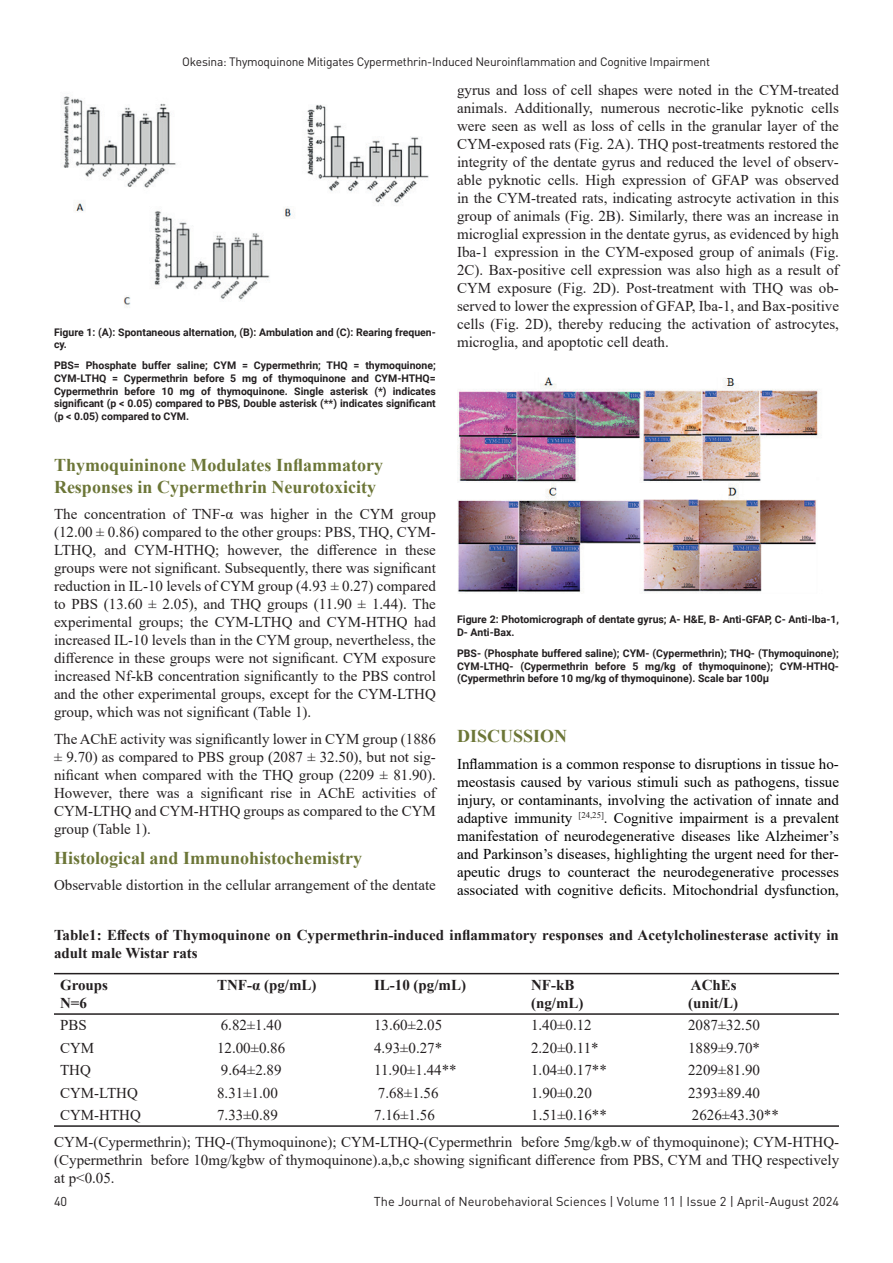
<style>
.page{position:relative;width:893px;height:1263px;background:#fff}
.page>*{position:absolute;margin:0;border:0;box-sizing:border-box;transform-origin:0 0}
.t1{font:700 18px/21.6px "Times New Roman";color:#6c7637}
.t2{font:15px/18px "Times New Roman";color:#231f20;text-align:justify}
.t3{font:15px/18px "Times New Roman";color:#000001;text-align:justify}
.t4{font:700 15px/18px "Times New Roman";color:#231f20}
.t5{font:12.75px "DIN";color:#231f20}
.t6{font:12px "DIN";letter-spacing:-.02em;color:#231f20}
.t7{font:700 10.5px/12.6px "Roboto";color:#231f20}
</style>
<div class="page">
<img style="left:63px;top:96px;width:366px;height:211px">
<img style="left:457px;top:377px;width:361px;height:216px">
<hr style="left:54px;top:1125px;width:157px;height:2px;background:#231f20">
<hr style="left:211px;top:1125px;width:157px;height:2px;background:#231f20">
<hr style="left:368px;top:1125px;width:157px;height:2px;background:#231f20">
<hr style="left:525px;top:1125px;width:157px;height:2px;background:#231f20">
<hr style="left:682px;top:1125px;width:157px;height:2px;background:#231f20">
<hr style="left:54px;top:973px;width:157px;height:1px;background:#231f20">
<hr style="left:211px;top:973px;width:157px;height:1px;background:#231f20">
<hr style="left:368px;top:973px;width:157px;height:1px;background:#231f20">
<hr style="left:525px;top:973px;width:157px;height:1px;background:#231f20">
<hr style="left:682px;top:973px;width:157px;height:1px;background:#231f20">
<hr style="left:54px;top:1013px;width:157px;height:2px;background:#231f20">
<hr style="left:211px;top:1013px;width:157px;height:2px;background:#231f20">
<hr style="left:368px;top:1013px;width:157px;height:2px;background:#231f20">
<hr style="left:525px;top:1013px;width:157px;height:2px;background:#231f20">
<hr style="left:682px;top:1013px;width:157px;height:2px;background:#231f20">
<p class="t6" style="left:182px;top:54px;width:529px">Okesina: Thymoquinone Mitigates Cypermethrin-Induced Neuroinflammation and Cognitive Impairment</p>
<p class="t2" style="left:457px;top:81px;width:383px">gyrus and loss of cell shapes were noted in the CYM-treated animals. Additionally, numerous necrotic-like pyknotic cells were seen as well as loss of cells in the granular layer of the CYM-exposed rats (Fig. 2A). THQ post-treatments restored the integrity of the dentate gyrus and reduced the level of observ&shy;able pyknotic cells. High expression of GFAP was observed in the CYM-treated rats, indicating astrocyte activation in this group of animals (Fig. 2B). Similarly, there was an increase in microglial expression in the dentate gyrus, as evidenced by high Iba-1 expression in the CYM-exposed group of animals (Fig.<br>2C). Bax-positive cell expression was also high as a result of CYM exposure (Fig. 2D). Post-treatment with THQ was ob&shy;served to lower the expression of GFAP, Iba-1, and Bax-positive cells (Fig. 2D), thereby reducing the activation of astrocytes, microglia, and apoptotic cell death.</p>
<p class="t7" style="left:54px;top:325px;width:383px">Figure 1: (A): Spontaneous alternation, (B): Ambulation and (C): Rearing frequen&shy;cy.</p>
<p class="t7" style="left:54px;top:359px;width:383px;text-align:justify">PBS= Phosphate buffer saline; CYM = Cypermethrin; THQ = thymoquinone; CYM-LTHQ = Cypermethrin before 5 mg of thymoquinone and CYM-HTHQ= Cypermethrin before 10 mg of thymoquinone. Single asterisk (*) indicates significant (p &lt; 0.05) compared to PBS, Double asterisk (**) indicates significant (p &lt; 0.05) compared to CYM.</p>
<p class="t1" style="left:54px;top:454px;width:331px">Thymoquininone Modulates Inflammatory<br>Responses in Cypermethrin Neurotoxicity</p>
<p class="t2" style="left:54px;top:505px;width:383px">The concentration of TNF-α was higher in the CYM group (12.00 ± 0.86) compared to the other groups: PBS, THQ, CYM-LTHQ, and CYM-HTHQ; however, the difference in these groups were not significant. Subsequently, there was significant reduction in IL-10 levels of CYM group (4.93 ± 0.27) compared to PBS (13.60 ± 2.05), and THQ groups (11.90 ± 1.44). The experimental groups; the CYM-LTHQ and CYM-HTHQ had increased IL-10 levels than in the CYM group, nevertheless, the difference in these groups were not significant. CYM exposure increased Nf-kB concentration significantly to the PBS control and the other experimental groups, except for the CYM-LTHQ group, which was not significant (Table 1).</p>
<p class="t2" style="left:54px;top:729px;width:383px">The AChE activity was significantly lower in CYM group (1886 ± 9.70) as compared to PBS group (2087 ± 32.50), but not sig&shy;nificant when compared with the THQ group (2209 ± 81.90).<br>However, there was a significant rise in AChE activities of CYM-LTHQ and CYM-HTHQ groups as compared to the CYM group (Table 1).</p>
<p class="t1" style="left:54px;top:846px;width:310px">Histological and Immunohistochemistry</p>
<p class="t2" style="left:54px;top:876px;width:383px">Observable distortion in the cellular arrangement of the dentate</p>
<p class="t7" style="left:457px;top:613px;width:383px">Figure 2: Photomicrograph of dentate gyrus; A- H&amp;E, B- Anti-GFAP, C- Anti-Iba-1,<br>D- Anti-Bax.</p>
<p class="t7" style="left:457px;top:646px;width:383px;text-align:justify">PBS- (Phosphate buffered saline); CYM- (Cypermethrin); THQ- (Thymoquinone); CYM-LTHQ- (Cypermethrin before 5 mg/kg of thymoquinone); CYM-HTHQ-(Cypermethrin before 10 mg/kg of thymoquinone). Scale bar 100µ</p>
<p class="t1" style="left:457px;top:725px;width:112px">DISCUSSION</p>
<p class="t3" style="left:457px;top:754px;width:383px">Inflammation is a common response to disruptions in tissue ho&shy;meostasis caused by various stimuli such as pathogens, tissue injury, or contaminants, involving the activation of innate and adaptive immunity <sup>[24,25]</sup>. Cognitive impairment is a prevalent manifestation of neurodegenerative diseases like Alzheimer’s and Parkinson’s diseases, highlighting the urgent need for ther&shy;apeutic drugs to counteract the neurodegenerative processes associated with cognitive deficits. Mitochondrial dysfunction,</p>
<p class="t4" style="left:54px;top:926px;width:786px">Table1: Effects of Thymoquinone on Cypermethrin-induced inflammatory responses and Acetylcholinesterase activity in adult male Wistar rats</p>
<p class="t4" style="left:60px;top:975px;width:50px">Groups<br>N=6</p>
<p class="t4" style="left:217px;top:975px;width:101px">TNF-α (pg/mL)</p>
<p class="t4" style="left:374px;top:975px;width:94px">IL-10 (pg/mL)</p>
<p class="t4" style="left:531px;top:975px;width:54px">NF-kB (ng/mL)</p>
<p class="t4" style="left:688px;top:975px;width:52px">AChEs (unit/L)</p>
<p class="t2" style="left:60px;top:1016px;width:28px">PBS</p>
<p class="t2" style="left:221px;top:1016px;width:62px">6.82±1.40</p>
<p class="t2" style="left:374px;top:1016px;width:70px">13.60±2.05</p>
<p class="t2" style="left:531px;top:1016px;width:62px">1.40±0.12</p>
<p class="t2" style="left:688px;top:1016px;width:73px">2087±32.50</p>
<p class="t2" style="left:60px;top:1038px;width:36px">CYM</p>
<p class="t2" style="left:217px;top:1038px;width:70px">12.00±0.86</p>
<p class="t2" style="left:374px;top:1038px;width:70px">4.93±0.27*</p>
<p class="t2" style="left:531px;top:1038px;width:69px">2.20±0.11*</p>
<p class="t2" style="left:688px;top:1038px;width:73px">1889±9.70*</p>
<p class="t2" style="left:60px;top:1061px;width:32px">THQ</p>
<p class="t2" style="left:221px;top:1061px;width:62px">9.64±2.89</p>
<p class="t2" style="left:374px;top:1061px;width:84px">11.90±1.44**</p>
<p class="t2" style="left:531px;top:1061px;width:77px">1.04±0.17**</p>
<p class="t2" style="left:688px;top:1061px;width:73px">2209±81.90</p>
<p class="t2" style="left:60px;top:1083px;width:79px">CYM-LTHQ</p>
<p class="t2" style="left:217px;top:1083px;width:62px">8.31±1.00</p>
<p class="t2" style="left:378px;top:1083px;width:62px">7.68±1.56</p>
<p class="t2" style="left:531px;top:1083px;width:62px">1.90±0.20</p>
<p class="t2" style="left:688px;top:1083px;width:73px">2393±89.40</p>
<p class="t2" style="left:60px;top:1105px;width:82px">CYM-HTHQ</p>
<p class="t2" style="left:217px;top:1105px;width:62px">7.33±0.89</p>
<p class="t2" style="left:374px;top:1105px;width:62px">7.16±1.56</p>
<p class="t2" style="left:531px;top:1105px;width:77px">1.51±0.16**</p>
<p class="t2" style="left:54px;top:1101px;width:786px;line-height:27.3px;text-indent:638px">2626±43.30**<br>CYM-(Cypermethrin); THQ-(Thymoquinone); CYM-LTHQ-(Cypermethrin before 5mg/kgb.w of thymoquinone); CYM-HTHQ-</p>
<p class="t2" style="left:54px;top:1151px;width:786px">(Cypermethrin before 10mg/kgbw of thymoquinone).a,b,c showing significant difference from PBS, CYM and THQ respectively at p&lt;0.05.</p>
<p class="t5" style="left:54px;top:1194px;width:15px">40</p>
<p class="t5" style="left:374px;top:1194px;width:467px">The Journal of Neurobehavioral Sciences | Volume 11 | Issue 2 | April-August 2024</p>
</div>
